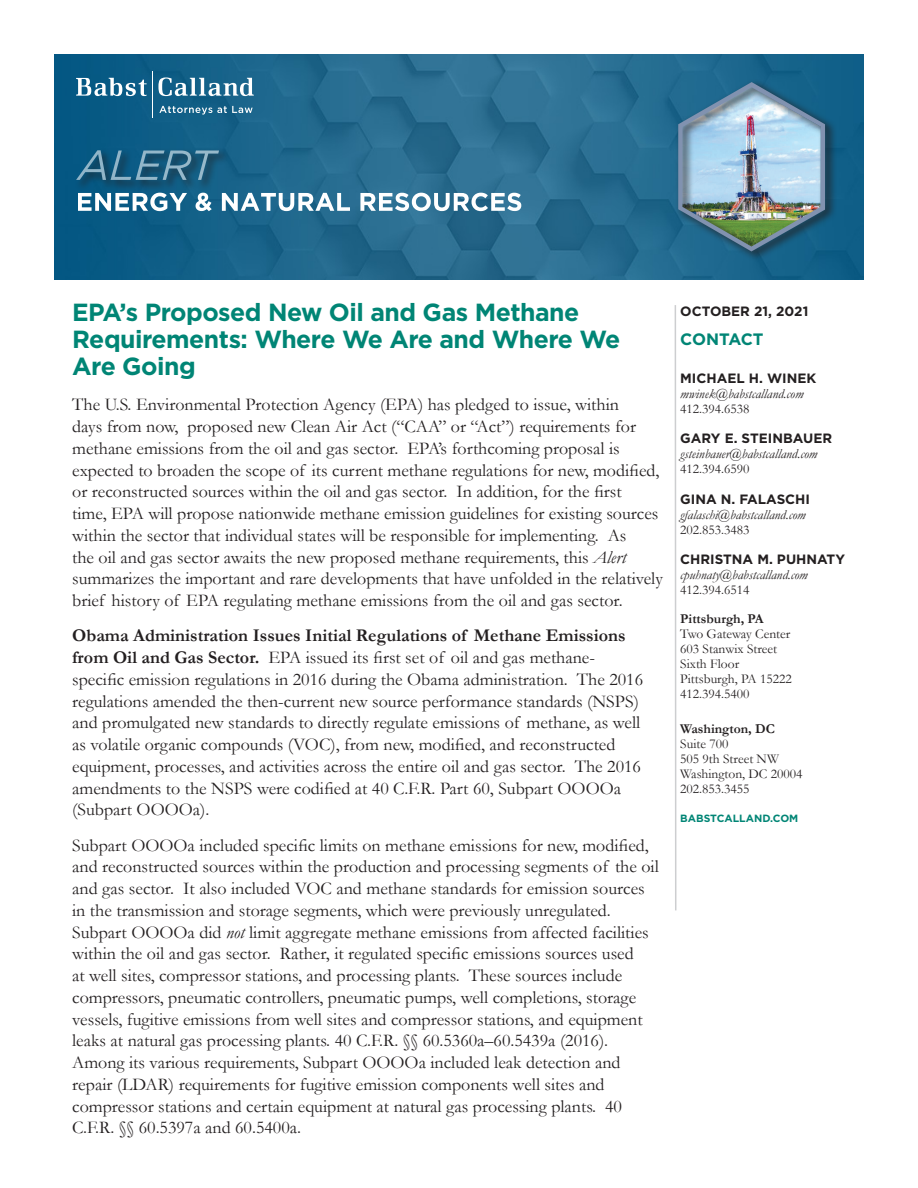
<style>
.page{position:relative;width:918px;height:1188px;background:#fff}
.page>*{position:absolute;margin:0;border:0;box-sizing:border-box;transform-origin:0 0}
.t1{font:700 24.75px/27px "Gotham";letter-spacing:-.02em;color:#008575}
.Bullets{font:18px/21.8px "Garamond";color:#231f20}
.t2{font:700 16.5px "Gotham";letter-spacing:-.01em;color:#008575}
.t3{font:italic 13.5px/15px "Garamond";color:#231f20}
.t4{font:13.5px/15px "Garamond";color:#231f20}
.t5{font:700 13.5px "Gotham";color:#231f20}
.t6{font:700 10.5px "Gotham";color:#008575}
.s1{font-style:italic}
.s2{font-weight:700}
.s3{font-family:"Gotham";font-weight:700;font-style:normal}
.s4{font-style:normal}
</style>
<div class="page">
<img style="left:54px;top:54px;width:810px;height:226px">
<svg style="left:76px;top:78px;width:71px;height:18px"></svg>
<svg style="left:158px;top:77px;width:96px;height:19px"></svg>
<svg style="left:159px;top:106px;width:94px;height:9px"></svg>
<hr style="left:152px;top:72px;width:1px;height:46px;background:#fff">
<hr style="left:675px;top:305px;width:1px;height:605px;background:#cdced0">
<svg style="left:675px;top:79px;width:162px;height:183px;background:#175d82"></svg>
<img style="left:678px;top:82px;width:147px;height:169px">
<svg style="left:75px;top:148px;width:155px;height:44px;background:#0f587e"></svg>
<svg style="left:76px;top:150px;width:143px;height:30px;background:#306b8a"></svg>
<svg style="left:78px;top:193px;width:443px;height:18px"></svg>
<p class="t1" style="left:72px;top:299px;width:550px">EPA’s Proposed New Oil and Gas Methane<br>Requirements: Where We Are and Where We<br>Are Going</p>
<p class="Bullets" style="left:72px;top:393px;width:592px">The U.S. Environmental Protection Agency (EPA) has pledged to issue, within<br>days from now, proposed new Clean Air Act (“CAA” or “Act”) requirements for methane emissions from the oil and gas sector. EPA’s forthcoming proposal is expected to broaden the scope of its current methane regulations for new, modified, or reconstructed sources within the oil and gas sector. In addition, for the first<br>time, EPA will propose nationwide methane emission guidelines for existing sources within the sector that individual states will be responsible for implementing. As<br>the oil and gas sector awaits the new proposed methane requirements, this <span class="s1">Alert </span>summarizes the important and rare developments that have unfolded in the relatively brief history of EPA regulating methane emissions from the oil and gas sector.</p>
<p class="Bullets" style="left:72px;top:624px;width:572px"><span class="s2">Obama Administration Issues Initial Regulations of Methane Emissions from Oil and Gas Sector.</span> EPA issued its first set of oil and gas methane&shy;specific emission regulations in 2016 during the Obama administration. The 2016 regulations amended the then-current new source performance standards (NSPS) and promulgated new standards to directly regulate emissions of methane, as well as volatile organic compounds (VOC), from new, modified, and reconstructed equipment, processes, and activities across the entire oil and gas sector. The 2016 amendments to the NSPS were codified at 40 C.F.R. Part 60, Subpart OOOOa (Subpart OOOOa).</p>
<p class="Bullets" style="left:72px;top:834px;width:588px">Subpart OOOOa included specific limits on methane emissions for new, modified, and reconstructed sources within the production and processing segments of the oil and gas sector. It also included VOC and methane standards for emission sources in the transmission and storage segments, which were previously unregulated.<br>Subpart OOOOa did <span class="s1">not</span> limit aggregate methane emissions from affected facilities within the oil and gas sector. Rather, it regulated specific emissions sources used<br>at well sites, compressor stations, and processing plants. These sources include compressors, pneumatic controllers, pneumatic pumps, well completions, storage vessels, fugitive emissions from well sites and compressor stations, and equipment leaks at natural gas processing plants. 40 C.F.R. §§ 60.5360a–60.5439a (2016).<br>Among its various requirements, Subpart OOOOa included leak detection and repair (LDAR) requirements for fugitive emission components well sites and compressor stations and certain equipment at natural gas processing plants. 40<br>C.F.R. §§ 60.5397a and 60.5400a.</p>
<p class="t5" style="left:680px;top:302px;width:130px">OCTOBER 21, 2021</p>
<p class="t2" style="left:680px;top:328px;width:85px">CONTACT</p>
<p class="t3" style="left:680px;top:371px;width:138px"><span class="s3">MICHAEL H. WINEK </span>mwinek@babstcalland.com<br><span class="s4">412.394.6538</span></p>
<p class="t3" style="left:680px;top:431px;width:153px"><span class="s3">GARY E. STEINBAUER </span>gsteinbauer@babstcalland.com<br><span class="s4">412.394.6590</span></p>
<p class="t3" style="left:680px;top:492px;width:131px"><span class="s3">GINA N. FALASCHI </span>gfalaschi@babstcalland.com<br><span class="s4">202.853.3483</span></p>
<p class="t3" style="left:680px;top:552px;width:166px"><span class="s3">CHRISTNA M. PUHNATY </span>cpuhnaty@babstcalland.com<br><span class="s4">412.394.6514</span></p>
<p class="t4" style="left:680px;top:611px;width:113px"><span class="s2">Pittsburgh, PA<br></span>Two Gateway Center<br>603 Stanwix Street<br>Sixth Floor<br>Pittsburgh, PA 15222<br>412.394.5400</p>
<p class="t4" style="left:680px;top:721px;width:124px"><span class="s2">Washington, DC<br></span>Suite 700<br>505 9th Street NW<br>Washington, DC 20004<br>202.853.3455</p>
<p class="t6" style="left:680px;top:811px;width:120px">BABSTCALLAND.COM</p>
</div>
